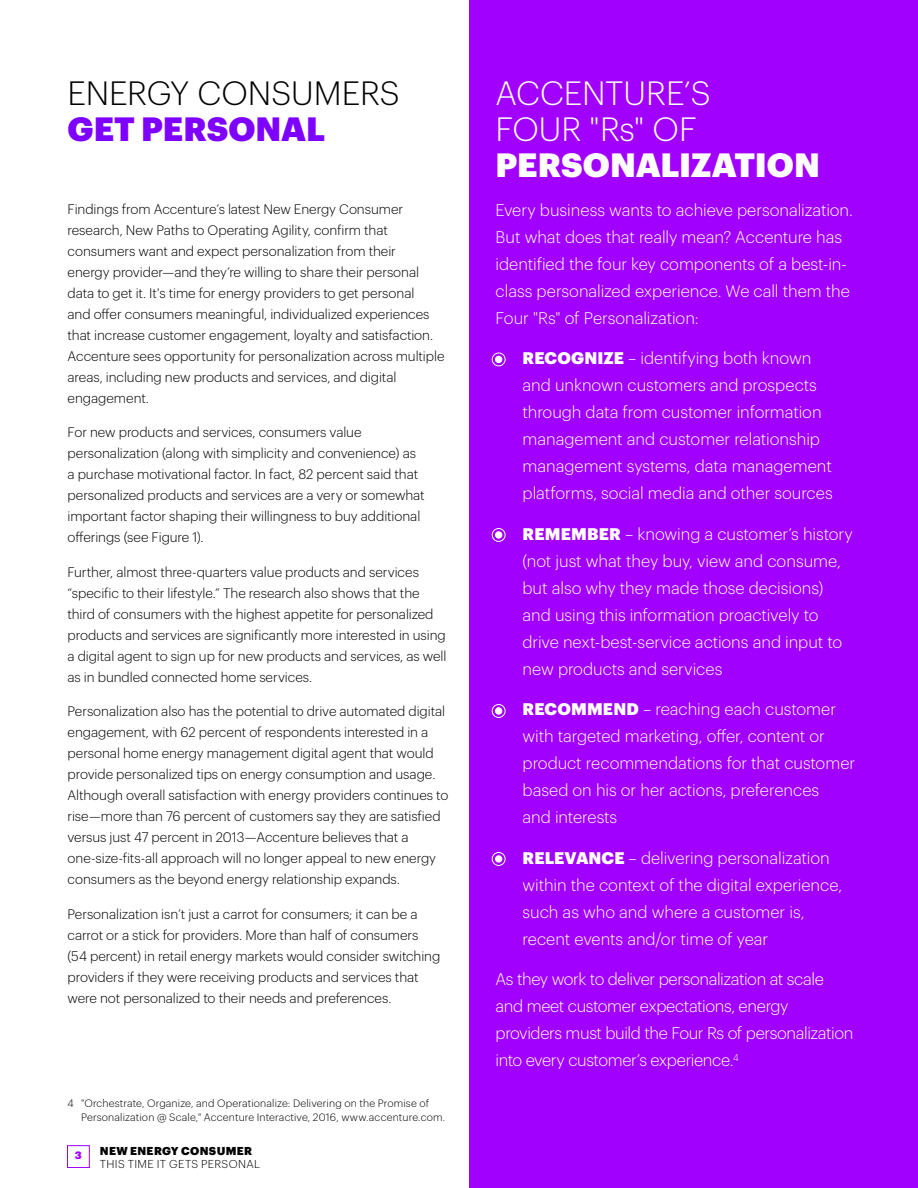
<style>
.page{position:relative;width:918px;height:1188px;background:#fff}
.page>*{position:absolute;margin:0;border:0;box-sizing:border-box;transform-origin:0 0}
.t1{font:300 33px/36px "Graphik";letter-spacing:-.005em;color:#fff}
.t2{font:300 33px/36px "Graphik";letter-spacing:-.005em;color:#000}
.Sidebar{font:300 16.5px/27px "Graphik";letter-spacing:-.005em;color:#fff}
.Sidebar-2{font:300 16.5px/27px "Graphik";letter-spacing:-.025em;color:#fff}
.Body_Black{font:300 13.5px/21px "Graphik";letter-spacing:-.005em;color:#000}
.t3{font:300 11.25px "Graphik";letter-spacing:.025em;color:#000}
.t4{font:900 11.25px "Graphik";letter-spacing:.03em;color:#000}
.Footnotes{font:300 10.5px/13.5px "Graphik";letter-spacing:.015em;color:#000}
.t5{font:900 10.5px "Graphik";color:#a100ff}
.s1{font-weight:900;color:#7e00ff}
.s2{font-weight:900}
</style>
<div class="page">
<div style="left:67px;top:1145px;width:23px;height:23px;border:1px solid #a100ff"></div>
<div style="left:469px;top:0;width:449px;height:1188px;background:#a100ff"></div>
<div style="left:495px;top:707px;width:7px;height:8px;background:#fff;border-radius:50%"></div>
<div style="left:492px;top:704px;width:14px;height:14px;border:1px solid #fff;border-radius:50%"></div>
<div style="left:495px;top:531px;width:7px;height:8px;background:#fff;border-radius:50%"></div>
<div style="left:492px;top:528px;width:14px;height:14px;border:1px solid #fff;border-radius:50%"></div>
<div style="left:495px;top:356px;width:7px;height:7px;background:#fff;border-radius:50%"></div>
<div style="left:492px;top:353px;width:14px;height:13px;border:1px solid #fff;border-radius:50%"></div>
<div style="left:495px;top:855px;width:7px;height:8px;background:#fff;border-radius:50%"></div>
<div style="left:492px;top:852px;width:14px;height:14px;border:1px solid #fff;border-radius:50%"></div>
<p class="t2" style="left:68px;top:73px;width:333px">ENERGY CONSUMERS<br><span class="s1">GET PERSONAL</span></p>
<p class="Body_Black" style="left:68px;top:197px;width:379px">Findings from Accenture’s latest New Energy Consumer research, New Paths to Operating Agility, confirm that consumers want and expect personalization from their<br>energy provider—and they’re willing to share their personal data to get it. It's time for energy providers to get personal<br>and offer consumers meaningful, individualized experiences that increase customer engagement, loyalty and satisfaction.<br>Accenture sees opportunity for personalization across multiple areas, including new products and services, and digital engagement.</p>
<p class="Body_Black" style="left:68px;top:421px;width:359px">For new products and services, consumers value personalization (along with simplicity and convenience) as a purchase motivational factor. In fact, 82 percent said that personalized products and services are a very or somewhat important factor shaping their willingness to buy additional offerings (see Figure 1).</p>
<p class="Body_Black" style="left:68px;top:560px;width:381px">Further, almost three-quarters value products and services “specific to their lifestyle.” The research also shows that the third of consumers with the highest appetite for personalized products and services are significantly more interested in using a digital agent to sign up for new products and services, as well as in bundled connected home services.</p>
<p class="Body_Black" style="left:68px;top:700px;width:382px">Personalization also has the potential to drive automated digital engagement, with 62 percent of respondents interested in a personal home energy management digital agent that would provide personalized tips on energy consumption and usage.<br>Although overall satisfaction with energy providers continues to rise—more than 76 percent of customers say they are satisfied versus just 47 percent in 2013—Accenture believes that a one-size-fits-all approach will no longer appeal to new energy consumers as the beyond energy relationship expands.</p>
<p class="Body_Black" style="left:68px;top:902px;width:374px">Personalization isn’t just a carrot for consumers; it can be a carrot or a stick for providers. More than half of consumers (54 percent) in retail energy markets would consider switching providers if they were receiving products and services that were not personalized to their needs and preferences.</p>
<p class="Footnotes" style="left:81px;top:1096px;width:366px;text-indent:-14px">4 "Orchestrate, Organize, and Operationalize: Delivering on the Promise of<br>Personalization @ Scale," Accenture Interactive, 2016, www.accenture.com.</p>
<p class="t5" style="left:75px;top:1148px;width:8px">3</p>
<p class="t4" style="left:100px;top:1142px;width:154px">NEW ENERGY CONSUMER</p>
<p class="t3" style="left:100px;top:1156px;width:162px">THIS TIME IT GETS PERSONAL</p>
<p class="t1" style="left:496px;top:73px;width:326px">ACCENTURE’S<br>FOUR "Rs" OF<br><span class="s2">PERSONALIZATION</span></p>
<p class="Sidebar" style="left:496px;top:195px;width:359px">Every business wants to achieve personalization.<br>But what does that really mean? Accenture has identified the four key components of a best-in&shy;class personalized experience. We call them the Four "Rs" of Personalization:</p>
<p class="Sidebar" style="left:523px;top:344px;width:312px;text-indent:-27px"><span class="s2">• RECOGNIZE</span> – identifying both known and unknown customers and prospects through data from customer information management and customer relationship management systems, data management platforms, social media and other sources</p>
<p class="Sidebar" style="left:523px;top:519px;width:332px;text-indent:-27px"><span class="s2">• REMEMBER</span> – knowing a customer’s history (not just what they buy, view and consume, but also why they made those decisions) and using this information proactively to drive next-best-service actions and input to new products and services</p>
<p class="Sidebar" style="left:523px;top:695px;width:334px;text-indent:-27px"><span class="s2">• RECOMMEND</span> – reaching each customer with targeted marketing, offer, content or product recommendations for that customer based on his or her actions, preferences<br>and interests</p>
<p class="Sidebar" style="left:523px;top:843px;width:321px;text-indent:-27px"><span class="s2">• RELEVANCE</span> – delivering personalization within the context of the digital experience, such as who and where a customer is, recent events and/or time of year</p>
<p class="Sidebar-2" style="left:496px;top:965px;width:359px">As they work to deliver personalization at scale and meet customer expectations, energy providers must build the Four Rs of personalization into every customer’s experience.<sup>4</sup></p>
</div>
